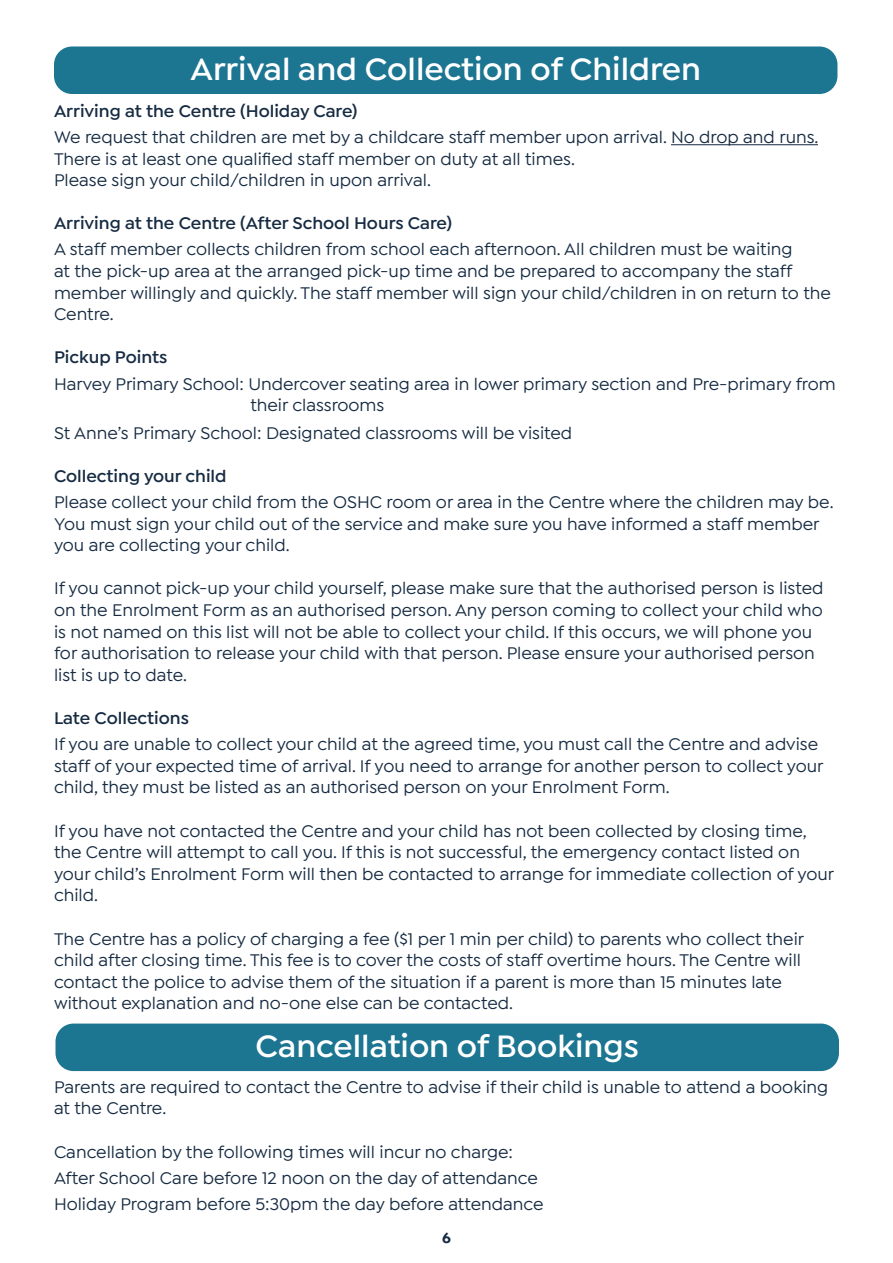
<style>
.page{position:relative;width:893px;height:1263px;background:#fff}
.page>*{position:absolute;margin:0;border:0;box-sizing:border-box;transform-origin:0 0}
.t1{font:600 33px "Isidora Sans";color:#fff}
.t2{font:500 18px/21.6px "Isidora Sans";color:#162b42}
.t3{font:600 18px "Isidora Sans";color:#162b42}
.t4{font:700 15px "Isidora Sans";color:#162b42}
</style>
<div class="page">
<div style="left:54px;top:47px;width:783px;height:47px;background:#1c7591;border-radius:18px"></div>
<hr style="left:671px;top:144px;width:147px;height:1px;background:#162b42">
<div style="left:56px;top:1023px;width:783px;height:48px;background:#1c7591;border-radius:18px"></div>
<p class="t1" style="left:191px;top:50px;width:512px">Arrival and Collection of Children</p>
<p class="t3" style="left:54px;top:100px;width:305px">Arriving at the Centre (Holiday Care)</p>
<p class="t2" style="left:54px;top:126px;width:766px">We request that children are met by a childcare staff member upon arrival. No drop and runs.<br>There is at least one qualified staff member on duty at all times.</p>
<p class="t2" style="left:54px;top:169px;width:378px">Please sign your child/children in upon arrival.</p>
<p class="t3" style="left:54px;top:213px;width:400px">Arriving at the Centre (After School Hours Care)</p>
<p class="t2" style="left:54px;top:239px;width:778px">A staff member collects children from school each afternoon. All children must be waiting<br>at the pick-up area at the arranged pick-up time and be prepared to accompany the staff member willingly and quickly. The staff member will sign your child/children in on return to the Centre.</p>
<p class="t3" style="left:54px;top:347px;width:115px">Pickup Points</p>
<p class="t2" style="left:250px;top:373px;width:587px;text-indent:-196px">Harvey Primary School: Undercover seating area in lower primary section and Pre-primary from their classrooms</p>
<p class="t2" style="left:54px;top:422px;width:520px">St Anne’s Primary School: Designated classrooms will be visited</p>
<p class="t3" style="left:54px;top:465px;width:174px">Collecting your child</p>
<p class="t2" style="left:54px;top:491px;width:781px">Please collect your child from the OSHC room or area in the Centre where the children may be.<br>You must sign your child out of the service and make sure you have informed a staff member you are collecting your child.</p>
<p class="t2" style="left:54px;top:578px;width:771px">If you cannot pick-up your child yourself, please make sure that the authorised person is listed on the Enrolment Form as an authorised person. Any person coming to collect your child who is not named on this list will not be able to collect your child. If this occurs, we will phone you for authorisation to release your child with that person. Please ensure your authorised person list is up to date.</p>
<p class="t3" style="left:54px;top:707px;width:136px">Late Collections</p>
<p class="t2" style="left:54px;top:733px;width:771px">If you are unable to collect your child at the agreed time, you must call the Centre and advise staff of your expected time of arrival. If you need to arrange for another person to collect your child, they must be listed as an authorised person on your Enrolment Form.</p>
<p class="t2" style="left:54px;top:820px;width:782px">If you have not contacted the Centre and your child has not been collected by closing time, the Centre will attempt to call you. If this is not successful, the emergency contact listed on your child’s Enrolment Form will then be contacted to arrange for immediate collection of your child.</p>
<p class="t2" style="left:54px;top:928px;width:752px">The Centre has a policy of charging a fee ($1 per 1 min per child) to parents who collect their child after closing time. This fee is to cover the costs of staff overtime hours. The Centre will contact the police to advise them of the situation if a parent is more than 15 minutes late without explanation and no-one else can be contacted.</p>
<p class="t1" style="left:256px;top:1027px;width:385px">Cancellation of Bookings</p>
<p class="t2" style="left:54px;top:1076px;width:776px">Parents are required to contact the Centre to advise if their child is unable to attend a booking at the Centre.</p>
<p class="t2" style="left:54px;top:1141px;width:460px">Cancellation by the following times will incur no charge:</p>
<p class="t2" style="left:54px;top:1167px;width:485px">After School Care before 12 noon on the day of attendance</p>
<p class="t2" style="left:54px;top:1193px;width:491px">Holiday Program before 5:30pm the day before attendance</p>
<p class="t4" style="left:442px;top:1229px;width:10px">6</p>
</div>
